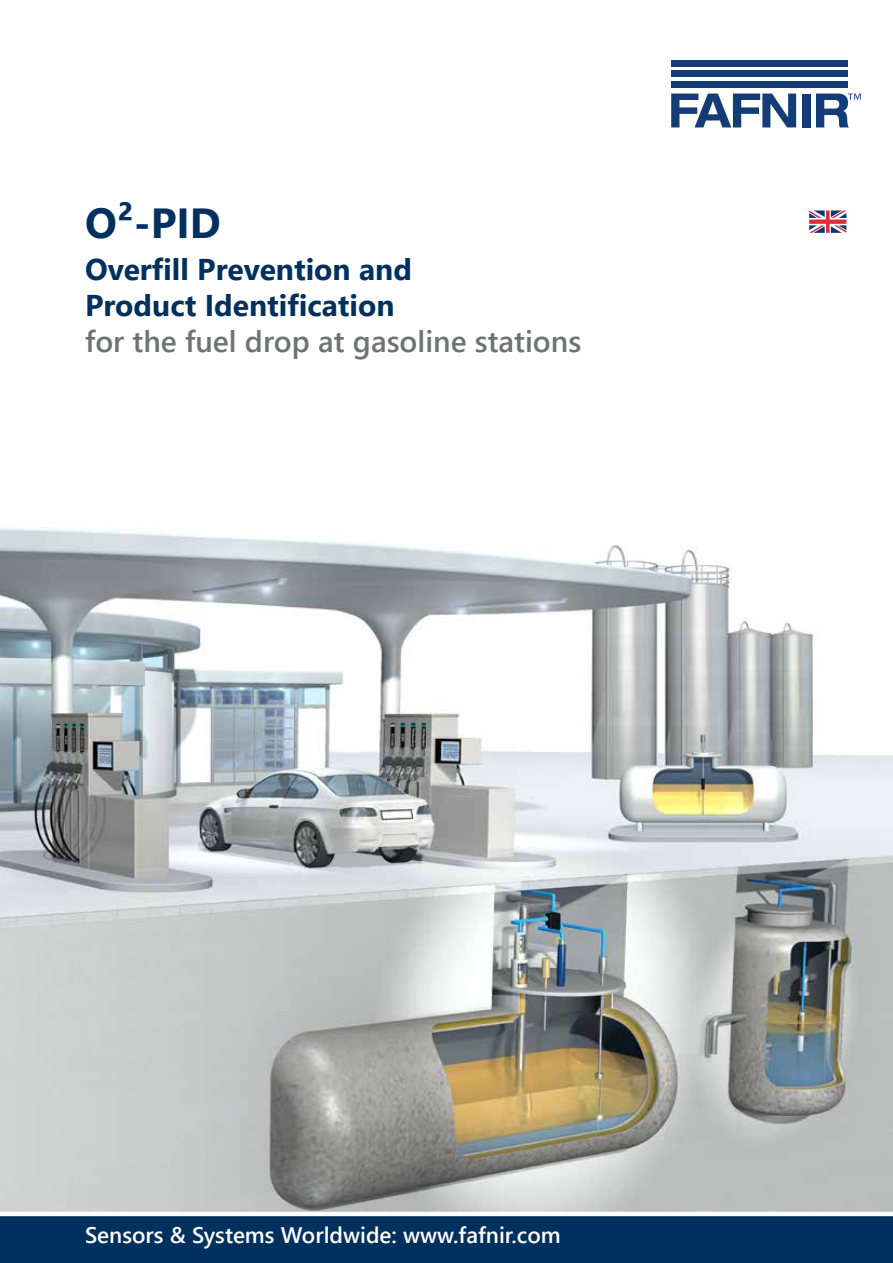
<style>
.page{position:relative;width:893px;height:1263px;background:#fff}
.page>*{position:absolute;margin:0;border:0;box-sizing:border-box;transform-origin:0 0}
.t1{font:700 42px "Segoe UI";color:#00305e}
.t2{font:700 30px/36px "Segoe UI";color:#00305e}
.t3{font:600 30px "Segoe UI";color:#707172}
.t4{font:600 22.5px "Segoe UI";color:#fff}
</style>
<div class="page">
<div style="left:0;top:1216px;width:893px;height:47px;background:#00305e"></div>
<img style="left:0;top:527px;width:893px;height:334px">
<svg style="left:0;top:861px;width:893px;height:351px;background:#b3b5b2"></svg>
<svg style="left:809px;top:210px;width:37px;height:23px"></svg>
<svg style="left:671px;top:94px;width:125px;height:33px"></svg>
<div style="left:802px;top:94px;width:8px;height:33px;background:#143d77"></div>
<div style="left:671px;top:81px;width:177px;height:6px;background:#143d77"></div>
<div style="left:671px;top:71px;width:177px;height:6px;background:#143d77"></div>
<div style="left:671px;top:60px;width:177px;height:6px;background:#143d77"></div>
<svg style="left:816px;top:94px;width:45px;height:33px"></svg>
<h1 class="t1" style="left:85px;top:183px;width:137px">O²-PID</h1>
<p class="t2" style="left:85px;top:249px;width:328px">Overfill Prevention and<br>Product Identification</p>
<p class="t3" style="left:85px;top:313px;width:498px">for the fuel drop at gasoline stations</p>
<p class="t4" style="left:85px;top:1214px;width:477px">Sensors &amp; Systems Worldwide: www.fafnir.com</p>
</div>
